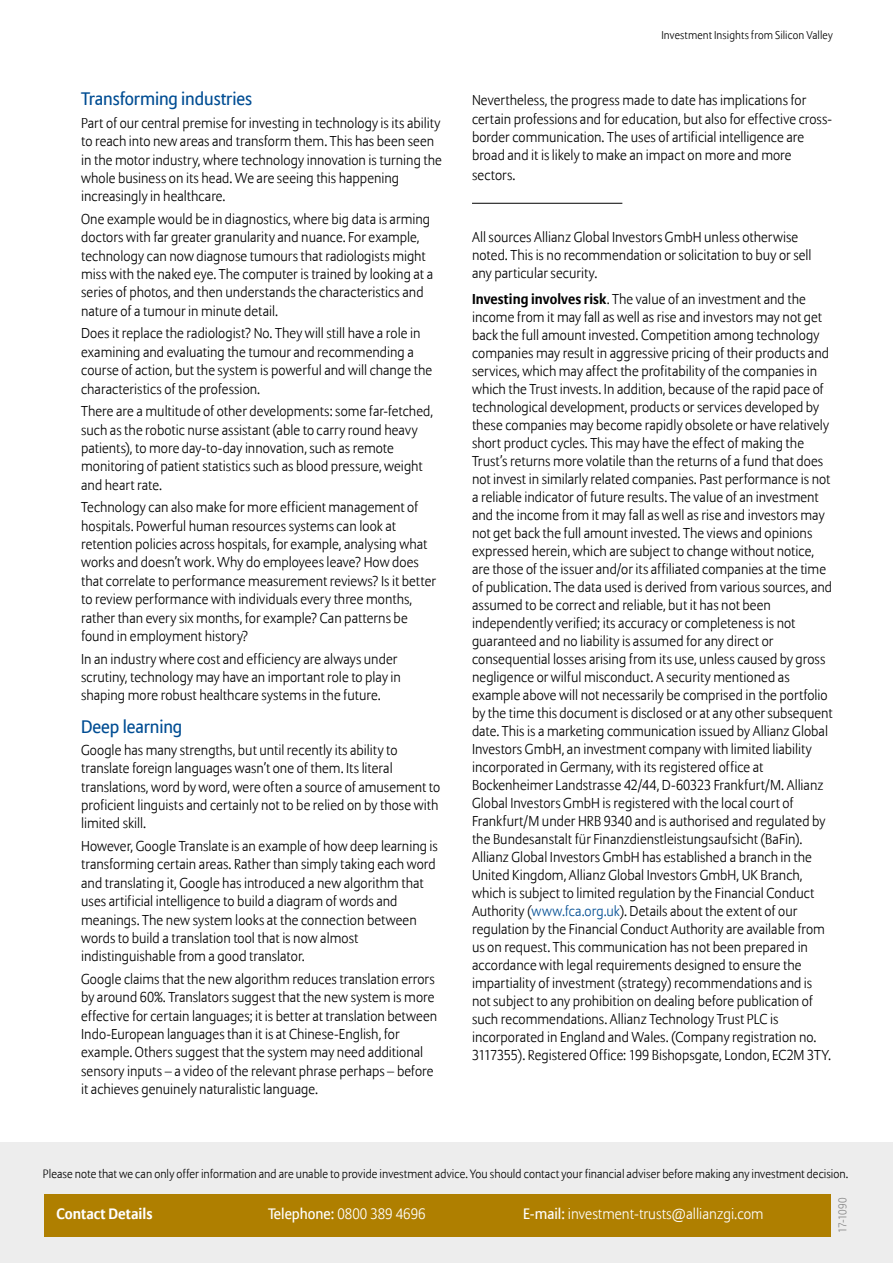
<style>
.page{position:relative;width:893px;height:1263px;background:#fff}
.page>*{position:absolute;margin:0;border:0;box-sizing:border-box;transform-origin:0 0}
.t1{font:18px "Allianz Sans";letter-spacing:-.005em;color:#004d93}
.t2{font:300 15px "Allianz Sans";color:#fff}
.t3{font:700 15px "Allianz Sans";color:#fff}
.t4{font:300 14.25px/18px "Allianz Sans";letter-spacing:.005em;color:#000}
.t5{font:300 12px "Allianz Sans";letter-spacing:.005em;color:#000}
.t6{font:300 11.25px "Allianz Sans";letter-spacing:.01em;color:#000}
.t7{font:300 11.25px "Allianz Sans";letter-spacing:-.01em;color:#878787}
.s1{font-weight:700}
.s2{color:#004d93}
.s3{font-weight:400}
</style>
<div class="page">
<hr style="left:472px;top:203px;width:150px;height:1px;background:#000">
<div style="left:0;top:1143px;width:893px;height:120px;background:#ededed"></div>
<div style="left:44px;top:1194px;width:786px;height:43px;background:#af7f00"></div>
<p class="t1" style="left:81px;top:88px;width:173px">Transforming industries</p>
<p class="t4" style="left:81px;top:114px;width:362px">Part of our central premise for investing in technology is its ability to reach into new areas and transform them. This has been seen in the motor industry, where technology innovation is turning the whole business on its head. We are seeing this happening increasingly in healthcare.</p>
<p class="t4" style="left:81px;top:210px;width:353px">One example would be in diagnostics, where big data is arming doctors with far greater granularity and nuance. For example, technology can now diagnose tumours that radiologists might miss with the naked eye. The computer is trained by looking at a series of photos, and then understands the characteristics and nature of a tumour in minute detail.</p>
<p class="t4" style="left:81px;top:325px;width:352px">Does it replace the radiologist? No. They will still have a role in examining and evaluating the tumour and recommending a course of action, but the system is powerful and will change the characteristics of the profession.</p>
<p class="t4" style="left:81px;top:403px;width:353px">There are a multitude of other developments: some far-fetched, such as the robotic nurse assistant (able to carry round heavy patients), to more day-to-day innovation, such as remote monitoring of patient statistics such as blood pressure, weight and heart rate.</p>
<p class="t4" style="left:81px;top:499px;width:356px">Technology can also make for more efficient management of hospitals. Powerful human resources systems can look at retention policies across hospitals, for example, analysing what works and doesn’t work. Why do employees leave? How does that correlate to performance measurement reviews? Is it better to review performance with individuals every three months, rather than every six months, for example? Can patterns be found in employment history?</p>
<p class="t4" style="left:81px;top:650px;width:321px">In an industry where cost and efficiency are always under scrutiny, technology may have an important role to play in shaping more robust healthcare systems in the future.</p>
<p class="t1" style="left:81px;top:716px;width:103px">Deep learning</p>
<p class="t4" style="left:81px;top:741px;width:361px">Google has many strengths, but until recently its ability to translate foreign languages wasn’t one of them. Its literal translations, word by word, were often a source of amusement to proficient linguists and certainly not to be relied on by those with limited skill.</p>
<p class="t4" style="left:81px;top:838px;width:358px">However, Google Translate is an example of how deep learning is transforming certain areas. Rather than simply taking each word and translating it, Google has introduced a new algorithm that uses artificial intelligence to build a diagram of words and meanings. The new system looks at the connection between words to build a translation tool that is now almost indistinguishable from a good translator.</p>
<p class="t4" style="left:81px;top:970px;width:358px">Google claims that the new algorithm reduces translation errors by around 60%. Translators suggest that the new system is more effective for certain languages; it is better at translation between Indo-European languages than it is at Chinese-English, for example. Others suggest that the system may need additional sensory inputs – a video of the relevant phrase perhaps – before it achieves genuinely naturalistic language.</p>
<p class="t6" style="left:661px;top:28px;width:173px">Investment Insights from Silicon Valley</p>
<p class="t4" style="left:472px;top:92px;width:362px;line-height:18.6px">Nevertheless, the progress made to date has implications for certain professions and for education, but also for effective cross&shy;border communication. The uses of artificial intelligence are broad and it is likely to make an impact on more and more sectors.</p>
<p class="t4" style="left:472px;top:228px;width:341px">All sources Allianz Global Investors GmbH unless otherwise noted. This is no recommendation or solicitation to buy or sell any particular security.</p>
<p class="t4" style="left:472px;top:291px;width:362px"><span class="s1">Investing involves risk</span>. The value of an investment and the income from it may fall as well as rise and investors may not get back the full amount invested. Competition among technology companies may result in aggressive pricing of their products and services, which may affect the profitability of the companies in which the Trust invests. In addition, because of the rapid pace of technological development, products or services developed by these companies may become rapidly obsolete or have relatively short product cycles. This may have the effect of making the Trust’s returns more volatile than the returns of a fund that does not invest in similarly related companies. Past performance is not a reliable indicator of future results. The value of an investment and the income from it may fall as well as rise and investors may not get back the full amount invested. The views and opinions expressed herein, which are subject to change without notice, are those of the issuer and/or its affiliated companies at the time of publication. The data used is derived from various sources, and assumed to be correct and reliable, but it has not been independently verified; its accuracy or completeness is not guaranteed and no liability is assumed for any direct or consequential losses arising from its use, unless caused by gross negligence or wilful misconduct. A security mentioned as example above will not necessarily be comprised in the portfolio by the time this document is disclosed or at any other subsequent date. This is a marketing communication issued by Allianz Global Investors GmbH, an investment company with limited liability incorporated in Germany, with its registered office at Bockenheimer Landstrasse 42/44, D-60323 Frankfurt/M. Allianz Global Investors GmbH is registered with the local court of Frankfurt/M under HRB 9340 and is authorised and regulated by the Bundesanstalt für Finanzdienstleistungsaufsicht (BaFin).<br>Allianz Global Investors GmbH has established a branch in the United Kingdom, Allianz Global Investors GmbH, UK Branch, which is subject to limited regulation by the Financial Conduct Authority (<span class="s2">www.fca.org.uk</span>). Details about the extent of our regulation by the Financial Conduct Authority are available from us on request. This communication has not been prepared in accordance with legal requirements designed to ensure the impartiality of investment (strategy) recommendations and is not subject to any prohibition on dealing before publication of such recommendations. Allianz Technology Trust PLC is incorporated in England and Wales. (Company registration no.<br>3117355). Registered Office: 199 Bishopsgate, London, EC2M 3TY.</p>
<p class="t5" style="left:43px;top:1166px;width:807px">Please note that we can only offer information and are unable to provide investment advice. You should contact your financial adviser before making any investment decision.</p>
<p class="t7" style="left:836px;top:1233px;width:37px;rotate:-90deg">17-1090</p>
<p class="t3" style="left:56px;top:1204px;width:98px">Contact Details</p>
<p class="t2" style="left:268px;top:1204px;width:159px"><span class="s3">Telephone:</span> 0800 389 4696</p>
<p class="t2" style="left:523px;top:1204px;width:242px"><span class="s3">E-mail:</span> investment-trusts@allianzgi.com</p>
</div>
